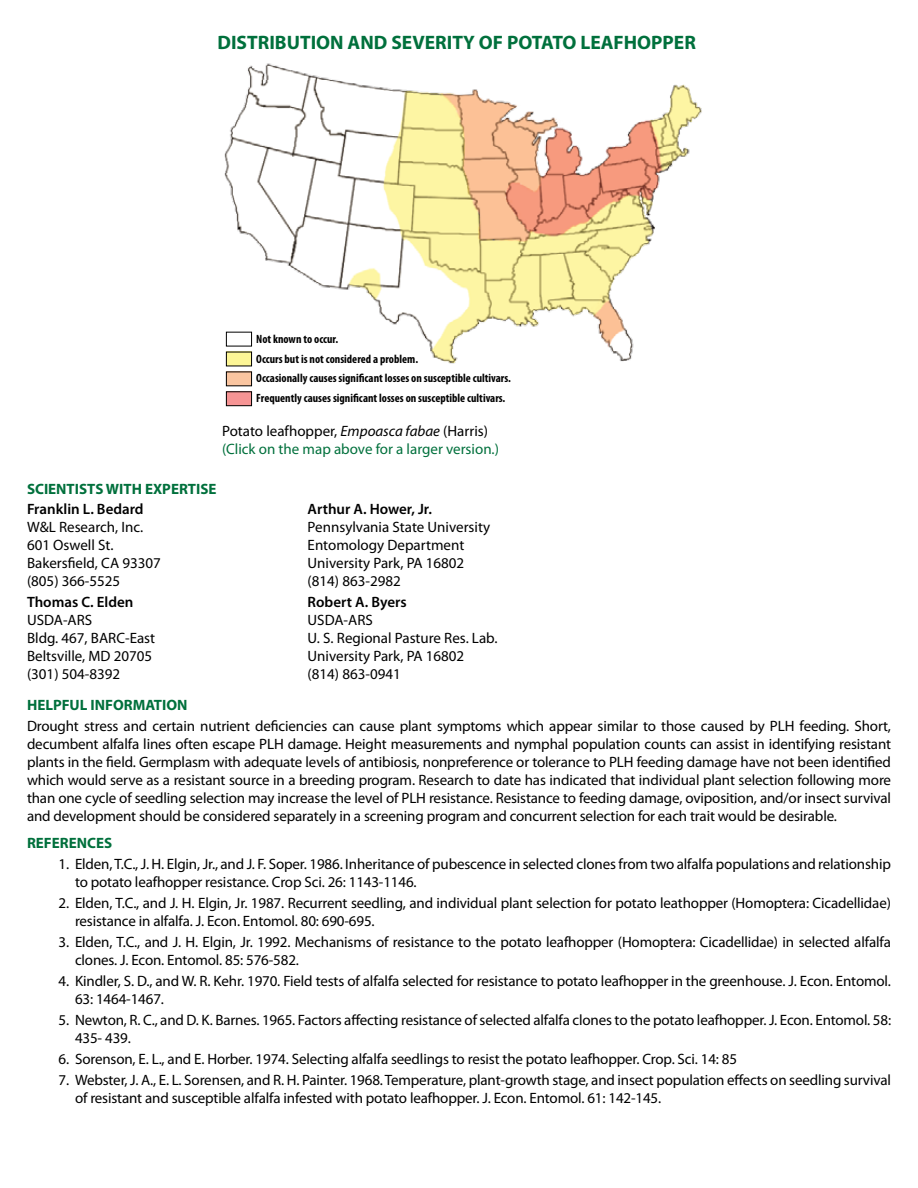
<style>
.page{position:relative;width:918px;height:1188px;background:#fff}
.page>*{position:absolute;margin:0;border:0;box-sizing:border-box;transform-origin:0 0}
.t1{font:700 19.5px "Myriad Pro";color:#00703c}
.t2{font:15px/18px "Myriad Pro";letter-spacing:-.01em;color:#000}
.t3{font:15px/18px "Myriad Pro";color:#00703c}
.t4{font:600 15px "Myriad Pro";color:#000}
.t5{font:700 15px "Myriad Pro";color:#00703c}
.t6{font:700 condensed 12px/19.5px "Myriad Pro";color:#000}
.s1{color:#000}
.s2{font-style:italic;color:#000}
</style>
<div class="page">
<img style="left:224px;top:63px;width:478px;height:339px">
<div style="left:226px;top:332px;width:26px;height:14px;border:1px solid #000"></div>
<div style="left:226px;top:352px;width:26px;height:14px;background:#fdf696"></div>
<div style="left:226px;top:391px;width:26px;height:15px;background:#f69494"></div>
<div style="left:226px;top:372px;width:26px;height:14px;background:#fac5a0"></div>
<div style="left:226px;top:352px;width:26px;height:14px;border:1px solid #000"></div>
<div style="left:226px;top:372px;width:26px;height:14px;border:1px solid #000"></div>
<div style="left:226px;top:391px;width:26px;height:15px;border:1px solid #000"></div>
<h1 class="t1" style="left:217px;top:30px;width:480px">DISTRIBUTION AND SEVERITY OF POTATO LEAFHOPPER</h1>
<p class="t6" style="left:256px;top:329px;width:256px">Not known to occur.<br>Occurs but is not considered a problem.<br>Occasionally causes significant losses on susceptible cultivars.<br>Frequently causes significant losses on susceptible cultivars.</p>
<p class="t3" style="left:222px;top:421px;width:278px"><span class="s1">Potato leafhopper,</span> <span class="s2">Empoasca fabae</span> <span class="s1">(Harris) </span>(Click on the map above for a larger version.)</p>
<p class="t5" style="left:27px;top:479px;width:191px">SCIENTISTS WITH EXPERTISE</p>
<p class="t4" style="left:27px;top:500px;width:118px">Franklin L. Bedard</p>
<p class="t2" style="left:27px;top:518px;width:135px">W&amp;L Research, Inc.<br>601 Oswell St.<br>Bakersfield, CA 93307 (805) 366-5525</p>
<p class="t4" style="left:27px;top:593px;width:108px">Thomas C. Elden</p>
<p class="t2" style="left:27px;top:611px;width:130px">USDA-ARS<br>Bldg. 467, BARC-East<br>Beltsville, MD 20705 (301) 504-8392</p>
<p class="t4" style="left:308px;top:500px;width:126px">Arthur A. Hower, Jr.</p>
<p class="t2" style="left:308px;top:518px;width:184px">Pennsylvania State University<br>Entomology Department<br>University Park, PA 16802 (814) 863-2982</p>
<p class="t4" style="left:308px;top:593px;width:101px">Robert A. Byers</p>
<p class="t2" style="left:308px;top:611px;width:191px">USDA-ARS<br>U. S. Regional Pasture Res. Lab.<br>University Park, PA 16802 (814) 863-0941</p>
<p class="t5" style="left:27px;top:695px;width:162px">HELPFUL INFORMATION</p>
<p class="t2" style="left:27px;top:716px;width:866px;text-align:justify">Drought stress and certain nutrient deficiencies can cause plant symptoms which appear similar to those caused by PLH feeding. Short, decumbent alfalfa lines often escape PLH damage. Height measurements and nymphal population counts can assist in identifying resistant plants in the field. Germplasm with adequate levels of antibiosis, nonpreference or tolerance to PLH feeding damage have not been identified which would serve as a resistant source in a breeding program. Research to date has indicated that individual plant selection following more than one cycle of seedling selection may increase the level of PLH resistance. Resistance to feeding damage, oviposition, and/or insect survival and development should be considered separately in a screening program and concurrent selection for each trait would be desirable.</p>
<p class="t5" style="left:27px;top:833px;width:87px">REFERENCES</p>
<p class="t2" style="left:75px;top:854px;width:817px;text-indent:-16px">1. Elden, T.C., J. H. Elgin, Jr., and J. F. Soper. 1986. Inheritance of pubescence in selected clones from two alfalfa populations and relationship to potato leafhopper resistance. Crop Sci. 26: 1143-1146.</p>
<p class="t2" style="left:75px;top:893px;width:817px;text-indent:-16px">2. Elden, T.C., and J. H. Elgin, Jr. 1987. Recurrent seedling, and individual plant selection for potato leathopper (Homoptera: Cicadellidae) resistance in alfalfa. J. Econ. Entomol. 80: 690-695.</p>
<p class="t2" style="left:75px;top:932px;width:817px;text-indent:-16px">3. Elden, T.C., and J. H. Elgin, Jr. 1992. Mechanisms of resistance to the potato leafhopper (Homoptera: Cicadellidae) in selected alfalfa clones. J. Econ. Entomol. 85: 576-582.</p>
<p class="t2" style="left:75px;top:971px;width:817px;text-indent:-16px">4. Kindler, S. D., and W. R. Kehr. 1970. Field tests of alfalfa selected for resistance to potato leafhopper in the greenhouse. J. Econ. Entomol.<br>63: 1464-1467.</p>
<p class="t2" style="left:75px;top:1010px;width:818px;text-indent:-16px">5. Newton, R. C., and D. K. Barnes. 1965. Factors affecting resistance of selected alfalfa clones to the potato leafhopper. J. Econ. Entomol. 58:<br>435- 439.</p>
<p class="t2" style="left:59px;top:1049px;width:680px">6. Sorenson, E. L., and E. Horber. 1974. Selecting alfalfa seedlings to resist the potato leafhopper. Crop. Sci. 14: 85</p>
<p class="t2" style="left:75px;top:1070px;width:818px;text-indent:-16px">7. Webster, J. A., E. L. Sorensen, and R. H. Painter. 1968. Temperature, plant-growth stage, and insect population effects on seedling survival of resistant and susceptible alfalfa infested with potato leafhopper. J. Econ. Entomol. 61: 142-145.</p>
</div>
